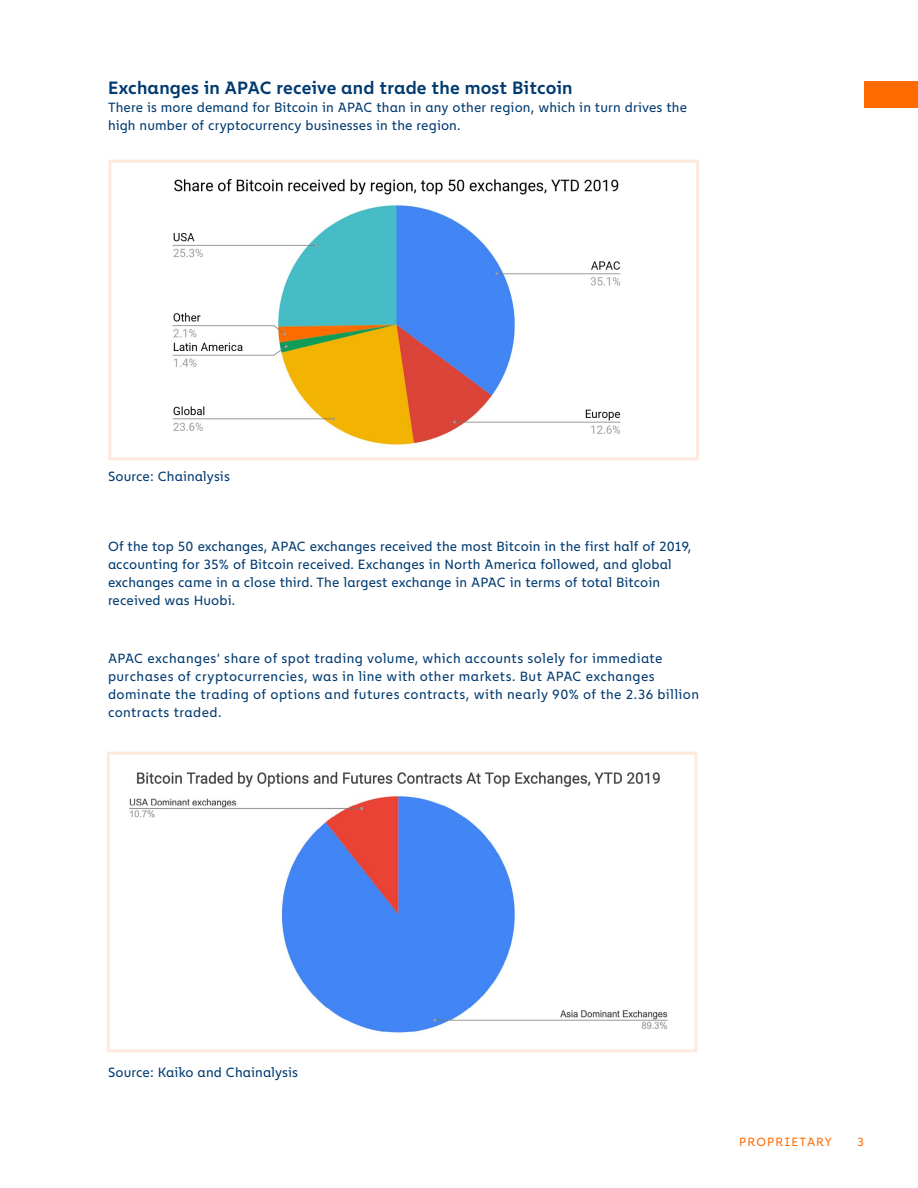
<style>
.page{position:relative;width:918px;height:1188px;background:#fff}
.page>*{position:absolute;margin:0;border:0;box-sizing:border-box;transform-origin:0 0}
.t1{font:700 18px "Chainalysis";letter-spacing:.01em;color:#003a70}
.t2{font:13.5px/18px "Chainalysis";letter-spacing:.01em;color:#003a70}
.t3{font:13.5px/18px "Chainalysis";letter-spacing:.03em;color:#003a70}
.t4{font:12px "Chainalysis";letter-spacing:.1em;color:#ff6b00}
</style>
<div class="page">
<div style="left:864px;top:81px;width:54px;height:27px;background:#ff6b00"></div>
<img style="left:172px;top:179px;width:449px;height:267px">
<div style="left:108px;top:160px;width:591px;height:300px;border:3px solid #fee9df"></div>
<img style="left:129px;top:771px;width:539px;height:262px">
<div style="left:107px;top:752px;width:591px;height:300px;border:3px solid #fee9df"></div>
<h1 class="t1" style="left:108px;top:73px;width:466px">Exchanges in APAC receive and trade the most Bitcoin</h1>
<p class="t2" style="left:108px;top:97px;width:581px">There is more demand for Bitcoin in APAC than in any other region, which in turn drives the high number of cryptocurrency businesses in the region.</p>
<p class="t2" style="left:108px;top:465px;width:123px">Source: Chainalysis</p>
<p class="t2" style="left:108px;top:536px;width:585px">Of the top 50 exchanges, APAC exchanges received the most Bitcoin in the first half of 2019, accounting for 35% of Bitcoin received. Exchanges in North America followed, and global exchanges came in a close third. The largest exchange in APAC in terms of total Bitcoin received was Huobi.</p>
<p class="t3" style="left:108px;top:648px;width:593px">APAC exchanges’ share of spot trading volume, which accounts solely for immediate purchases of cryptocurrencies, was in line with other markets. But APAC exchanges dominate the trading of options and futures contracts, with nearly 90% of the 2.36 billion contracts traded.</p>
<p class="t2" style="left:108px;top:1061px;width:192px">Source: Kaiko and Chainalysis</p>
<p class="t4" style="left:739px;top:1132px;width:94px">PROPRIETARY</p>
<p class="t4" style="left:858px;top:1132px;width:8px">3</p>
</div>
